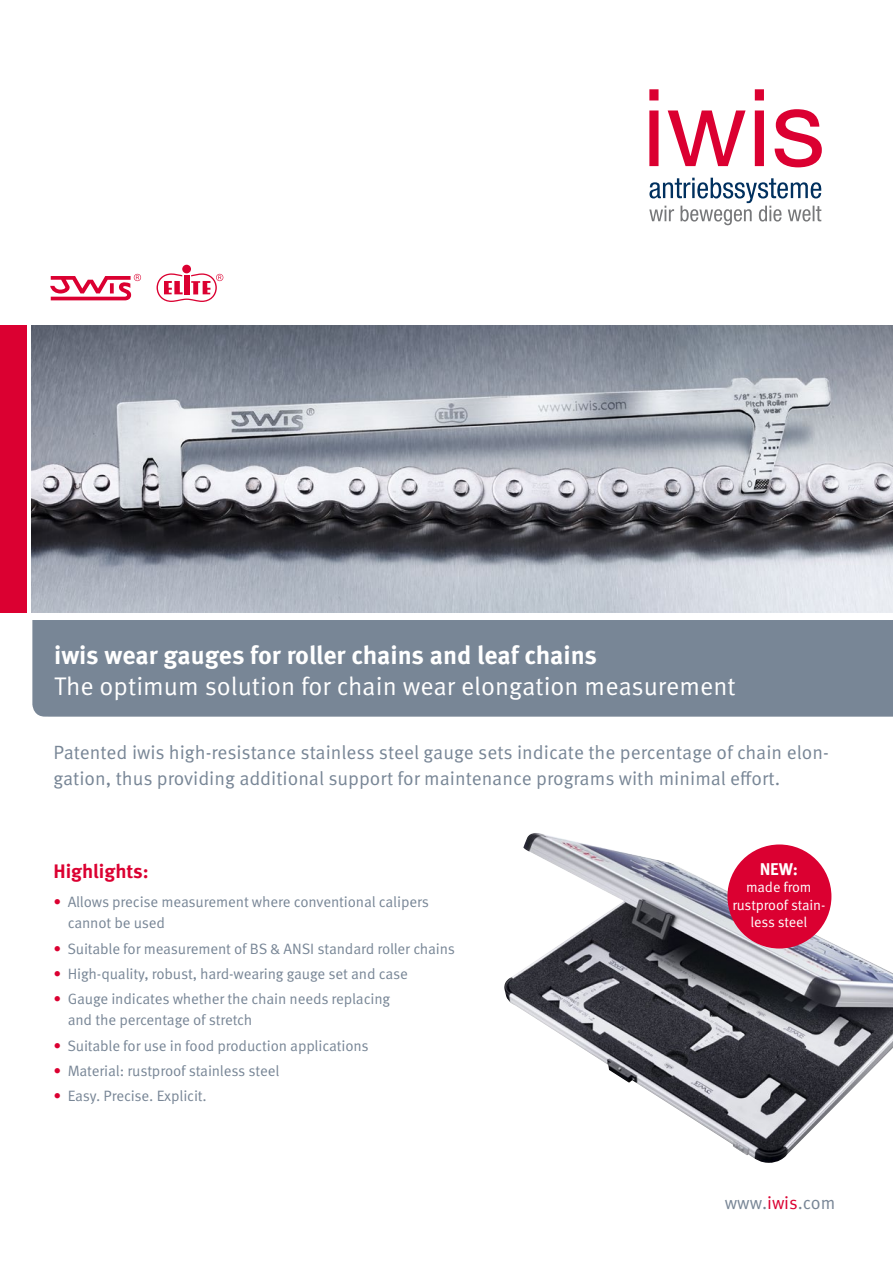
<style>
.page{position:relative;width:893px;height:1263px;background:#fff}
.page>*{position:absolute;margin:0;border:0;box-sizing:border-box;transform-origin:0 0}
.t1{font:25.5px "Meta OT";color:#fff}
.t2{font:700 25.5px "Meta OT";letter-spacing:-.005em;color:#fff}
.HEADLINE{font:700 19.5px "Meta OT";color:#db0031}
.HEADLINE-2{font:19.2px/26.2px "Meta OT";color:#788696}
.HEADLINE-3{font:18px "Meta OT";color:#788696}
.HEADLINE-4{font:700 16.95px "Meta OT";color:#fff}
.HEADLINE-5{font:15px/21px "Meta OT";letter-spacing:-.01em;color:#788696}
.HEADLINE-6{font:14.4px/17.2px "Meta OT";letter-spacing:-.015em;color:#fff;text-align:center}
.s1{color:#db0031}
</style>
<div class="page">
<img style="left:32px;top:325px;width:861px;height:287px">
<div style="left:32px;top:620px;width:861px;height:97px;background:#788696"></div>
<div style="left:0;top:325px;width:26px;height:287px;background:#db0031"></div>
<svg style="left:649px;top:178px;width:172px;height:47px"></svg>
<svg style="left:649px;top:89px;width:173px;height:78px"></svg>
<div style="left:182px;top:265px;width:9px;height:8px;background:#db0031;border-radius:50%"></div>
<svg style="left:157px;top:273px;width:66px;height:29px"></svg>
<svg style="left:50px;top:274px;width:91px;height:26px"></svg>
<img style="left:504px;top:833px;width:389px;height:330px">
<div style="left:727px;top:844px;width:104px;height:104px;background:#db0031;border-radius:50%"></div>
<p class="t2" style="left:54px;top:639px;width:544px">iwis wear gauges for roller chains and leaf chains</p>
<p class="t1" style="left:54px;top:670px;width:683px">The optimum solution for chain wear elongation measurement</p>
<p class="HEADLINE-2" style="left:53px;top:739px;width:777px">Patented iwis high-resistance stainless steel gauge sets indicate the percentage of chain elon&shy;gation, thus providing additional support for maintenance programs with minimal effort.</p>
<p class="HEADLINE" style="left:53px;top:859px;width:97px">Highlights:</p>
<p class="HEADLINE-5" style="left:68px;top:892px;width:363px;text-indent:-14px"><span class="s1">•</span> Allows precise measurement where conventional calipers cannot be used</p>
<p class="HEADLINE-5" style="left:53px;top:938px;width:403px"><span class="s1">•</span> Suitable for measurement of BS &amp; ANSI standard roller chains</p>
<p class="HEADLINE-5" style="left:53px;top:963px;width:356px"><span class="s1">•</span> High-quality, robust, hard-wearing gauge set and case</p>
<p class="HEADLINE-5" style="left:68px;top:989px;width:324px;text-indent:-14px"><span class="s1">•</span> Gauge indicates whether the chain needs replacing and the percentage of stretch</p>
<p class="HEADLINE-5" style="left:53px;top:1035px;width:317px"><span class="s1">•</span> Suitable for use in food production applications</p>
<p class="HEADLINE-5" style="left:53px;top:1060px;width:228px"><span class="s1">•</span> Material: rustproof stainless steel</p>
<p class="HEADLINE-5" style="left:53px;top:1085px;width:155px"><span class="s1">•</span> Easy. Precise. Explicit.</p>
<p class="HEADLINE-4" style="left:760px;top:858px;width:40px">NEW:</p>
<p class="HEADLINE-6" style="left:732px;top:879px;width:93px">made from rustproof stain&shy;less steel</p>
<p class="HEADLINE-3" style="left:725px;top:1191px;width:112px">www.<span class="s1">iwis</span>.com</p>
</div>
